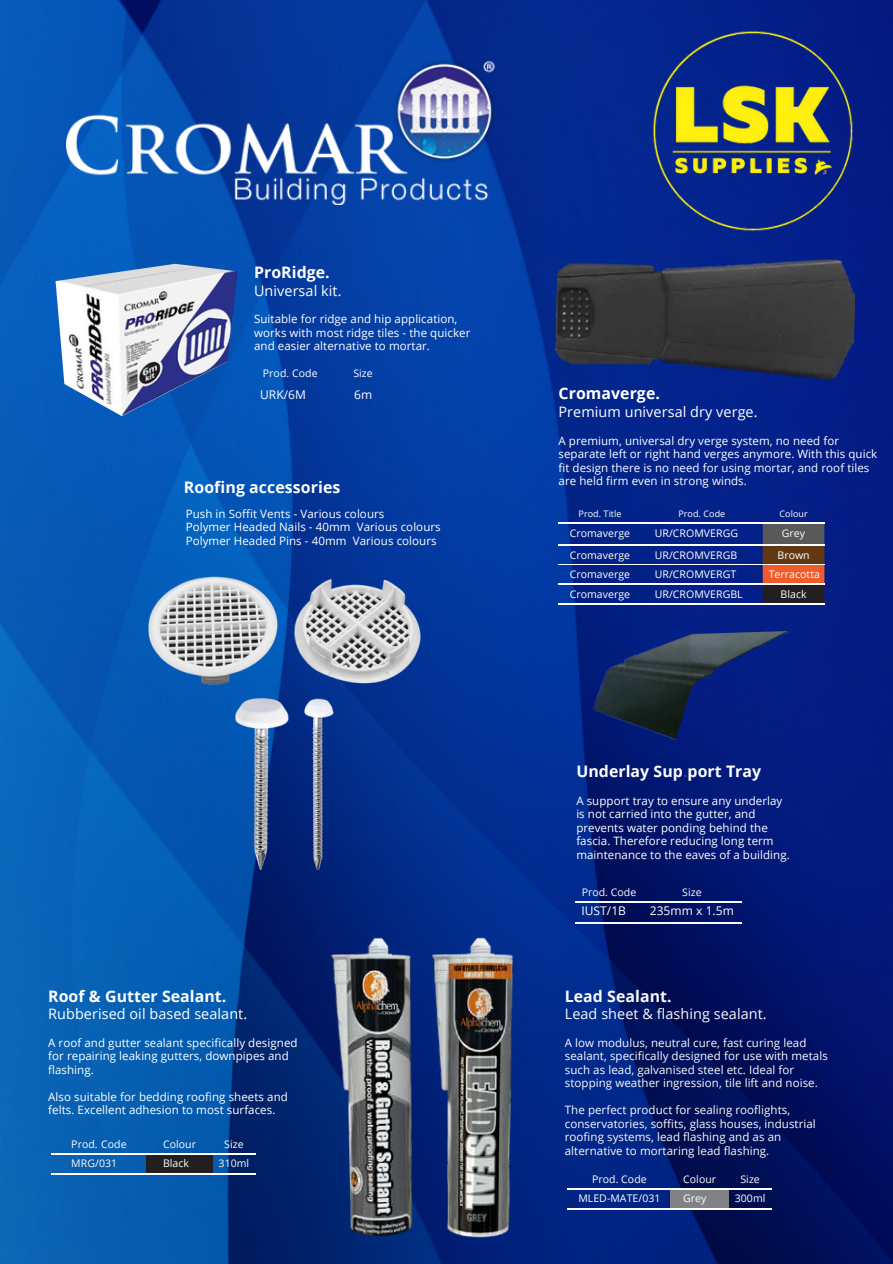
<style>
.page{position:relative;width:893px;height:1264px;background:#fff}
.page>*{position:absolute;margin:0;border:0;box-sizing:border-box;transform-origin:0 0}
.t1{font:700 15.9px "Open Sans";letter-spacing:.005em;color:#fff}
.t2{font:700 15.9px "Open Sans";letter-spacing:.005em;color:#f9f9f9}
.t3{font:14.4px "Open Sans";letter-spacing:.005em;color:#fff}
.t4{font:14.4px "Open Sans";letter-spacing:.005em;color:#f9f9f9}
.t5{font:12px "Open Sans";letter-spacing:.005em;color:#fff}
.t6{font:11.55px/13.5px "Open Sans";letter-spacing:.005em;color:#fff}
.t7{font:11.55px/13.5px "Open Sans";letter-spacing:.005em;color:#f9f9f9}
.t8{font:10.5px/19.2px "Open Sans";letter-spacing:.005em;color:#fff}
.t9{font:10.5px "Open Sans";letter-spacing:.005em;color:#fcfcfc}
.t10{font:10.5px/19.2px "Open Sans";letter-spacing:.005em;color:#f9f9f9;text-align:center}
.t11{font:9px "Open Sans";letter-spacing:.005em;color:#fff}
.s1{color:#f9f9f9}
.s2{color:#fff}
.s3{color:#2e3192}
</style>
<div class="page">
<img style="left:0;top:0;width:892px;height:1263px">
<img style="left:67px;top:57px;width:432px;height:147px">
<img style="left:56px;top:264px;width:181px;height:152px">
<img style="left:554px;top:252px;width:302px;height:129px">
<hr style="left:575px;top:901px;width:68px;height:1px;background:#f7f7f7">
<hr style="left:643px;top:901px;width:98px;height:1px;background:#f7f7f7">
<hr style="left:575px;top:922px;width:68px;height:1px;background:#f7f7f7">
<hr style="left:643px;top:922px;width:98px;height:1px;background:#f7f7f7">
<svg style="left:762px;top:524px;width:62px;height:79px;background:#744735"></svg>
<hr style="left:558px;top:523px;width:83px;height:1px;background:#fff">
<hr style="left:641px;top:523px;width:121px;height:1px;background:#fff">
<hr style="left:762px;top:523px;width:62px;height:1px;background:#fff">
<hr style="left:558px;top:544px;width:83px;height:1px;background:#fff">
<hr style="left:641px;top:544px;width:121px;height:1px;background:#fff">
<hr style="left:762px;top:544px;width:62px;height:1px;background:#fff">
<hr style="left:558px;top:564px;width:83px;height:1px;background:#fff">
<hr style="left:641px;top:564px;width:121px;height:1px;background:#fff">
<hr style="left:762px;top:564px;width:62px;height:1px;background:#fff">
<hr style="left:558px;top:584px;width:83px;height:1px;background:#fff">
<hr style="left:641px;top:584px;width:121px;height:1px;background:#fff">
<hr style="left:762px;top:584px;width:62px;height:1px;background:#fff">
<hr style="left:558px;top:603px;width:83px;height:1px;background:#fff">
<hr style="left:641px;top:603px;width:121px;height:1px;background:#fff">
<hr style="left:762px;top:603px;width:62px;height:1px;background:#fff">
<img style="left:586px;top:631px;width:203px;height:113px">
<div style="left:147px;top:1154px;width:65px;height:20px;background:#231f20"></div>
<hr style="left:51px;top:1153px;width:96px;height:1px;background:#fff">
<hr style="left:147px;top:1153px;width:65px;height:1px;background:#fff">
<hr style="left:212px;top:1153px;width:44px;height:1px;background:#fff">
<hr style="left:51px;top:1173px;width:96px;height:1px;background:#fff">
<hr style="left:147px;top:1173px;width:65px;height:1px;background:#fff">
<hr style="left:212px;top:1173px;width:44px;height:1px;background:#fff">
<div style="left:671px;top:1188px;width:57px;height:20px;background:#808285"></div>
<hr style="left:567px;top:1188px;width:104px;height:1px;background:#fff">
<hr style="left:671px;top:1188px;width:57px;height:1px;background:#fff">
<hr style="left:728px;top:1188px;width:43px;height:1px;background:#fff">
<hr style="left:567px;top:1208px;width:104px;height:1px;background:#fff">
<hr style="left:671px;top:1208px;width:57px;height:1px;background:#fff">
<hr style="left:728px;top:1208px;width:43px;height:1px;background:#fff">
<img style="left:325px;top:930px;width:208px;height:311px">
<img style="left:641px;top:27px;width:223px;height:207px">
<img style="left:138px;top:559px;width:293px;height:144px">
<img style="left:225px;top:683px;width:72px;height:201px">
<img style="left:301px;top:685px;width:43px;height:199px">
<p class="t1" style="left:254px;top:261px;width:77px">ProRidge.</p>
<p class="t3" style="left:254px;top:280px;width:89px">Universal kit.</p>
<h4 class="t6" style="left:254px;top:312px;width:218px">Suitable for ridge and hip application, works with most ridge tiles - the quicker and easier alternative to mortar.</h4>
<p class="t8" style="left:263px;top:363px;width:56px">Prod. Code</p>
<h3 class="t5" style="left:260px;top:386px;width:47px">URK/6M</h3>
<h6 class="t8" style="left:353px;top:363px;width:21px">Size</h6>
<h1 class="t5" style="left:354px;top:386px;width:20px">6m</h1>
<h6 class="t1" style="left:184px;top:476px;width:158px">Roofing accessories</h6>
<h6 class="t6" style="left:186px;top:506px;width:256px">Push in Soffit Vents - Various colours<br>Polymer Headed Nails - 40mm Various colours<br>Polymer Headed Pins - 40mm Various colours</h6>
<h4 class="t1" style="left:48px;top:984px;width:180px">Roof &amp; Gutter Sealant.</h4>
<h4 class="t3" style="left:48px;top:1003px;width:200px">Rubberised oil based sealant.</h4>
<h1 class="t6" style="left:48px;top:1035px;width:251px">A roof and gutter sealant specifically designed for repairing leaking gutters, downpipes and flashing.</h1>
<h2 class="t6" style="left:48px;top:1089px;width:241px">Also suitable for bedding roofing sheets and felts. Excellent adhesion to most surfaces.</h2>
<p class="t8" style="left:71px;top:1134px;width:57px">Prod. Code<br><span class="s1">MRG/031</span></p>
<h4 class="t8" style="left:163px;top:1134px;width:34px">Colour<br>Black</h4>
<p class="t10" style="left:219px;top:1134px;width:32px"><span class="s2">Size<br></span>310ml</p>
<h1 class="t1" style="left:558px;top:382px;width:103px">Cromaverge.</h1>
<p class="t3" style="left:558px;top:402px;width:200px">Premium universal dry verge.</p>
<h6 class="t6" style="left:558px;top:433px;width:320px">A premium, universal dry verge system, no need for separate left or right hand verges anymore. With this quick fit design there is no need for using mortar, and roof tiles are held firm even in strong winds.</h6>
<h4 class="t11" style="left:578px;top:507px;width:44px">Prod. Title</h4>
<h4 class="t11" style="left:678px;top:507px;width:48px">Prod. Code</h4>
<h6 class="t11" style="left:779px;top:507px;width:30px">Colour</h6>
<h6 class="t8" style="left:569px;top:522px;width:62px;line-height:21.3px">Cromaverge<br>Cromaverge</h6>
<h6 class="t8" style="left:569px;top:563px;width:62px;line-height:20.2px">Cromaverge<br>Cromaverge</h6>
<h4 class="t8" style="left:654px;top:522px;width:85px;line-height:21.3px">UR/CROMVERGG<br>UR/CROMVERGB</h4>
<h4 class="t8" style="left:654px;top:563px;width:89px;line-height:20.2px">UR/CROMVERGT<br>UR/CROMVERGBL</h4>
<h6 class="t8" style="left:777px;top:522px;width:34px;line-height:21.3px;text-align:center">Grey<br>Brown</h6>
<h6 class="t8" style="left:768px;top:563px;width:53px;line-height:20.2px;text-align:center">Terracotta<br>Black</h6>
<h1 class="t1" style="left:576px;top:760px;width:186px">Underlay Sup<span class="s3">.</span>port Tray</h1>
<h4 class="t6" style="left:576px;top:793px;width:215px">A support tray to ensure any underlay is not carried into the gutter, and prevents water ponding behind the fascia. Therefore reducing long term maintenance to the eaves of a building.</h4>
<p class="t9" style="left:581px;top:884px;width:56px">Prod. Code</p>
<h4 class="t5" style="left:581px;top:902px;width:46px">IUST/1B</h4>
<p class="t9" style="left:682px;top:884px;width:21px">Size</p>
<h2 class="t5" style="left:649px;top:902px;width:86px">235mm x 1.5m</h2>
<h2 class="t2" style="left:564px;top:984px;width:108px">Lead Sealant.</h2>
<p class="t4" style="left:564px;top:1003px;width:203px">Lead sheet &amp; flashing sealant.</p>
<h6 class="t7" style="left:564px;top:1035px;width:264px">A low modulus, neutral cure, fast curing lead sealant, specifically designed for use with metals such as lead, galvanised steel etc. Ideal for stopping weather ingression, tile lift and noise.</h6>
<h6 class="t7" style="left:564px;top:1102px;width:252px">The perfect product for sealing rooflights, conservatories, soffits, glass houses, industrial roofing systems, lead flashing and as an alternative to mortaring lead flashing.</h6>
<h5 class="t8" style="left:578px;top:1168px;width:84px;text-align:center">Prod. Code<br>MLED-MATE/031</h5>
<h1 class="t8" style="left:683px;top:1168px;width:34px">Colour<br>Grey</h1>
<h6 class="t8" style="left:734px;top:1168px;width:32px;text-align:center">Size<br>300ml</h6>
</div>
